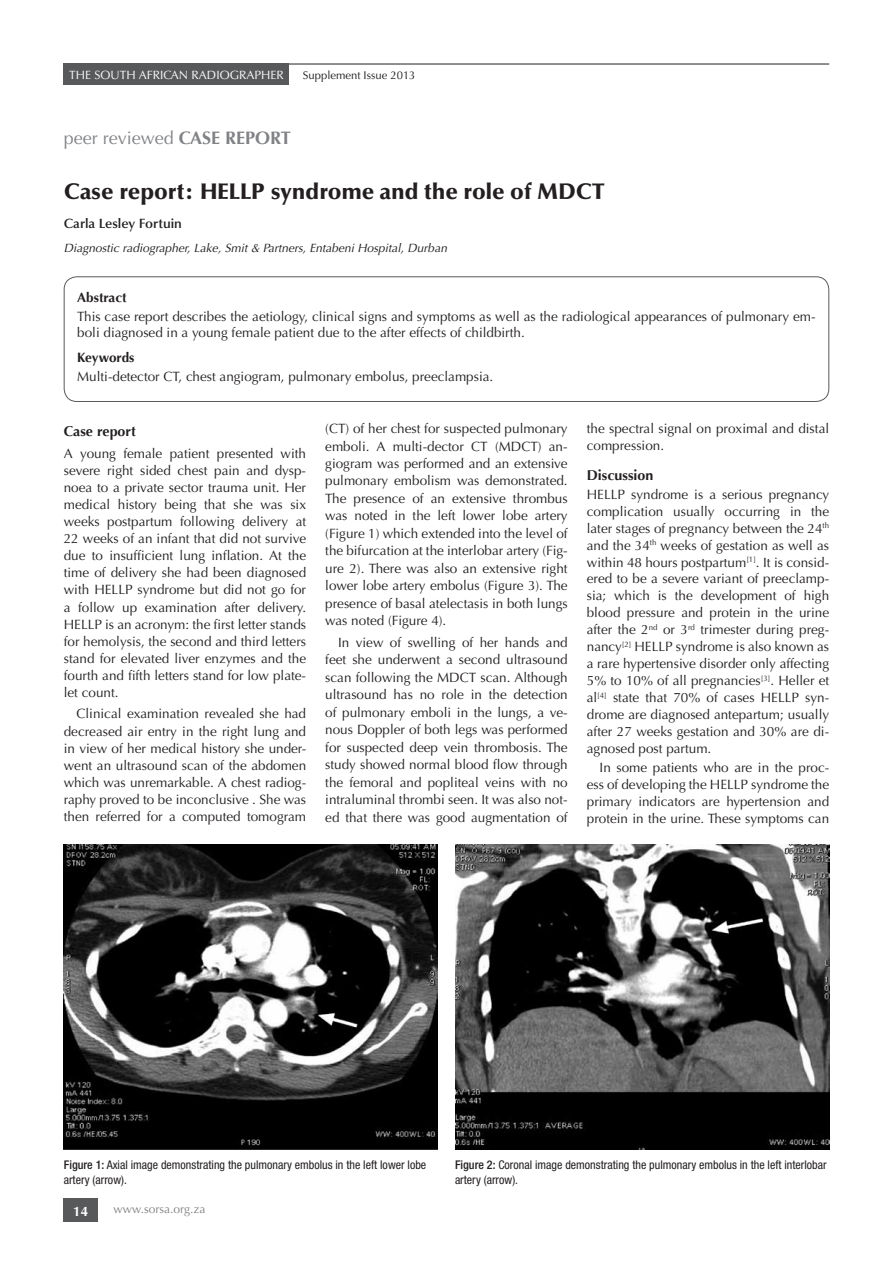
<style>
.page{position:relative;width:893px;height:1263px;background:#fff}
.page>*{position:absolute;margin:0;border:0;box-sizing:border-box;transform-origin:0 0}
.t1{font:900 22.5px "Optima";color:#231f20}
.t2{font:18px "Optima";color:#808285}
.t3{font:700 14.25px "Optima";color:#231f20}
.t4{font:13.5px/17.4px "Optima";color:#231f20;text-align:justify}
.t5{font:600 13.5px "Optima";color:#231f20}
.t6{font:700 13.5px "Optima";color:#231f20}
.t7{font:700 13.5px "Optima";color:#fff}
.t8{font:condensed 12px/14.4px "Helvetica Neue";color:#231f20}
.t9{font:italic 12px "Optima";color:#231f20}
.t10{font:12px "Optima";color:#fff}
.t11{font:12px "Optima";color:#808285}
.t12{font:11.25px "Optima";color:#231f20}
.s1{font-weight:700}
.s2{font-weight:500}
</style>
<div class="page">
<hr style="left:64px;top:64px;width:765px;height:1px;background:#231f20">
<div style="left:64px;top:64px;width:225px;height:21px;background:#58595b"></div>
<div style="left:64px;top:1198px;width:34px;height:23px;background:#58595b"></div>
<img style="left:455px;top:845px;width:374px;height:304px">
<img style="left:64px;top:845px;width:374px;height:304px">
<div style="left:64px;top:276px;width:765px;height:126px;border:1px solid #58595b;border-radius:13px"></div>
<p class="t10" style="left:69px;top:68px;width:216px">THE SOUTH AFRICAN RADIOGRAPHER</p>
<p class="t12" style="left:303px;top:68px;width:114px">Supplement Issue 2013</p>
<h2 class="t2" style="left:64px;top:128px;width:228px">peer reviewed <span class="s1">CASE REPORT</span></h2>
<h1 class="t1" style="left:64px;top:178px;width:542px">Case report: HELLP syndrome and the role of MDCT</h1>
<p class="t5" style="left:64px;top:216px;width:120px">Carla Lesley Fortuin</p>
<p class="t9" style="left:64px;top:241px;width:385px">Diagnostic radiographer, Lake, Smit &amp; Partners, Entabeni Hospital, Durban</p>
<p class="t6" style="left:77px;top:290px;width:51px">Abstract</p>
<p class="t4" style="left:77px;top:308px;width:740px;line-height:16.5px">This case report describes the aetiology, clinical signs and symptoms as well as the radiological appearances of pulmonary em&shy;boli diagnosed in a young female patient due to the after effects of childbirth.</p>
<p class="t6" style="left:77px;top:350px;width:59px">Keywords</p>
<p class="t4" style="left:77px;top:368px;width:417px">Multi-detector CT, chest angiogram, pulmonary embolus, preeclampsia.</p>
<p class="t3" style="left:64px;top:423px;width:74px">Case report</p>
<p class="t4" style="left:64px;top:445px;width:244px">A young female patient presented with severe right sided chest pain and dysp&shy;noea to a private sector trauma unit. Her medical history being that she was six weeks postpartum following delivery at 22 weeks of an infant that did not survive due to insufficient lung inflation. At the time of delivery she had been diagnosed with HELLP syndrome but did not go for a follow up examination after delivery.<br>HELLP is an acronym: the first letter stands for hemolysis, the second and third letters stand for elevated liver enzymes and the fourth and fifth letters stand for low plate&shy;let count.</p>
<p class="t4" style="left:64px;top:705px;width:244px;text-indent:13px">Clinical examination revealed she had decreased air entry in the right lung and in view of her medical history she under&shy;went an ultrasound scan of the abdomen which was unremarkable. A chest radiog&shy;raphy proved to be inconclusive . She was then referred for a computed tomogram</p>
<p class="t4" style="left:325px;top:420px;width:244px">(CT) of her chest for suspected pulmonary emboli. A multi-dector CT (MDCT) an&shy;giogram was performed and an extensive pulmonary embolism was demonstrated.<br>The presence of an extensive thrombus was noted in the left lower lobe artery (Figure 1) which extended into the level of the bifurcation at the interlobar artery (Fig&shy;ure 2). There was also an extensive right lower lobe artery embolus (Figure 3). The presence of basal atelectasis in both lungs was noted (Figure 4).</p>
<p class="t4" style="left:325px;top:634px;width:244px;text-indent:13px">In view of swelling of her hands and feet she underwent a second ultrasound scan following the MDCT scan. Although ultrasound has no role in the detection of pulmonary emboli in the lungs, a ve&shy;nous Doppler of both legs was performed for suspected deep vein thrombosis. The study showed normal blood flow through the femoral and popliteal veins with no intraluminal thrombi seen. It was also not&shy;ed that there was good augmentation of</p>
<p class="t4" style="left:587px;top:420px;width:244px;line-height:17px">the spectral signal on proximal and distal compression.</p>
<p class="t3" style="left:587px;top:466px;width:68px">Discussion</p>
<p class="t4" style="left:587px;top:486px;width:244px;line-height:17px">HELLP syndrome is a serious pregnancy complication usually occurring in the later stages of pregnancy between the 24<sup>th </sup>and the 34<sup>th</sup> weeks of gestation as well as within 48 hours postpartum<sup>[1]</sup>. It is consid&shy;ered to be a severe variant of preeclamp&shy;sia; which is the development of high blood pressure and protein in the urine after the 2<sup>nd</sup> or 3<sup>rd</sup> trimester during preg&shy;nancy<sup>[2]</sup> HELLP syndrome is also known as a rare hypertensive disorder only affecting 5% to 10% of all pregnancies<sup>[3]</sup>. Heller et al<sup>[4]</sup> state that 70% of cases HELLP syn&shy;drome are diagnosed antepartum; usually after 27 weeks gestation and 30% are di&shy;agnosed post partum.</p>
<p class="t4" style="left:587px;top:759px;width:244px;line-height:17px;text-indent:13px">In some patients who are in the proc&shy;ess of developing the HELLP syndrome the primary indicators are hypertension and protein in the urine. These symptoms can</p>
<p class="t8" style="left:64px;top:1158px;width:364px"><span class="s2">Figure 1:</span> Axial image demonstrating the pulmonary embolus in the left lower lobe artery (arrow).</p>
<p class="t7" style="left:73px;top:1203px;width:17px">14</p>
<p class="t11" style="left:114px;top:1202px;width:93px">www.sorsa.org.za</p>
<p class="t8" style="left:455px;top:1158px;width:373px"><span class="s2">Figure 2:</span> Coronal image demonstrating the pulmonary embolus in the left interlobar artery (arrow).</p>
</div>
